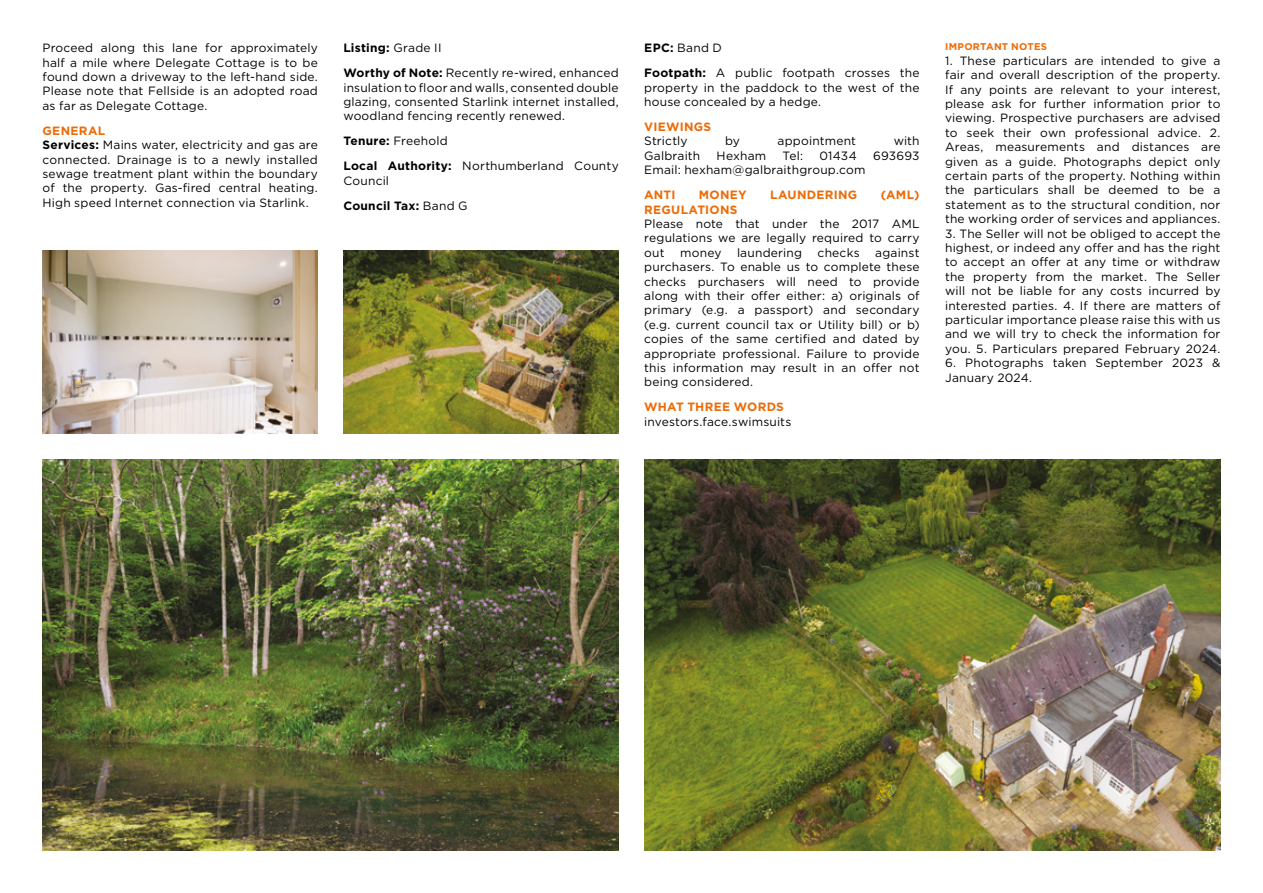
<style>
.page{position:relative;width:1263px;height:893px;background:#fff}
.page>*{position:absolute;margin:0;border:0;box-sizing:border-box;transform-origin:0 0}
.t1{font:12px/14.4px "Gotham";letter-spacing:.015em;color:#000}
.t2{font:700 12px "Gotham";letter-spacing:.025em;color:#ed6b06}
.t3{font:700 9.75px "Gotham";letter-spacing:.03em;color:#ed6b06}
.s1{font-weight:700;color:#ed6b06}
.s2{font-weight:700}
</style>
<div class="page">
<img style="left:343px;top:251px;width:276px;height:183px">
<img style="left:43px;top:459px;width:576px;height:391px">
<img style="left:644px;top:459px;width:576px;height:391px">
<img style="left:43px;top:251px;width:275px;height:183px">
<p class="t1" style="left:43px;top:40px;width:277px;text-align:justify">Proceed along this lane for approximately half a mile where Delegate Cottage is to be found down a driveway to the left-hand side.<br>Please note that Fellside is an adopted road as far as Delegate Cottage.</p>
<p class="t1" style="left:43px;top:123px;width:277px"><span class="s1">GENERAL<br></span><span class="s2">Services:</span> Mains water, electricity and gas are connected. Drainage is to a newly installed sewage treatment plant within the boundary of the property. Gas-fired central heating.<br>High speed Internet connection via Starlink.</p>
<p class="t1" style="left:343px;top:35px;width:277px;line-height:25px"><span class="s2">Listing:</span> Grade II<br><span class="s2">Worthy of Note:</span> Recently re-wired, enhanced</p>
<p class="t1" style="left:343px;top:80px;width:277px;text-align:justify">insulation to floor and walls, consented double glazing, consented Starlink internet installed, woodland fencing recently renewed.</p>
<p class="t1" style="left:343px;top:128px;width:277px;line-height:25px"><span class="s2">Tenure:</span> Freehold<br><span class="s2">Local Authority:</span> Northumberland County</p>
<p class="t1" style="left:343px;top:168px;width:126px;line-height:25px">Council<br><span class="s2">Council Tax:</span> Band G</p>
<p class="t1" style="left:644px;top:35px;width:277px;line-height:25px"><span class="s2">EPC:</span> Band D<br><span class="s2">Footpath:</span> A public footpath crosses the</p>
<p class="t1" style="left:644px;top:80px;width:277px">property in the paddock to the west of the house concealed by a hedge.</p>
<p class="t2" style="left:644px;top:119px;width:68px">VIEWINGS</p>
<p class="t1" style="left:644px;top:134px;width:45px">Strictly</p>
<p class="t1" style="left:725px;top:134px;width:16px">by</p>
<p class="t1" style="left:778px;top:134px;width:80px">appointment</p>
<p class="t1" style="left:894px;top:134px;width:27px">with</p>
<p class="t1" style="left:644px;top:148px;width:57px">Galbraith</p>
<p class="t1" style="left:716px;top:148px;width:51px">Hexham</p>
<p class="t1" style="left:782px;top:148px;width:22px">Tel:</p>
<p class="t1" style="left:819px;top:148px;width:39px">01434</p>
<p class="t1" style="left:873px;top:148px;width:48px">693693</p>
<p class="t1" style="left:644px;top:162px;width:223px">Email: hexham@galbraithgroup.com</p>
<p class="t2" style="left:644px;top:187px;width:33px">ANTI</p>
<p class="t2" style="left:699px;top:187px;width:50px">MONEY</p>
<p class="t2" style="left:770px;top:187px;width:89px">LAUNDERING</p>
<p class="t2" style="left:881px;top:187px;width:40px">(AML)</p>
<p class="t2" style="left:644px;top:201px;width:95px">REGULATIONS</p>
<p class="t1" style="left:644px;top:216px;width:277px;text-align:justify">Please note that under the 2017 AML regulations we are legally required to carry out</p>
<p class="t1" style="left:680px;top:245px;width:43px">money</p>
<p class="t1" style="left:737px;top:245px;width:67px">laundering</p>
<p class="t1" style="left:818px;top:245px;width:44px">checks</p>
<p class="t1" style="left:644px;top:245px;width:277px;text-align:justify;text-indent:231px">against purchasers. To enable us to complete these checks purchasers will need to provide along with their offer either: a) originals of primary (e.g. a passport) and secondary (e.g. current council tax or Utility bill) or b) copies of the same certified and dated by appropriate professional. Failure to provide this information may result in an offer not being considered.</p>
<p class="t2" style="left:644px;top:399px;width:141px">WHAT THREE WORDS</p>
<p class="t1" style="left:644px;top:414px;width:149px">investors.face.swimsuits</p>
<p class="t3" style="left:945px;top:40px;width:104px">IMPORTANT NOTES</p>
<p class="t1" style="left:945px;top:53px;width:277px;text-align:justify">1. These particulars are intended to give a fair and overall description of the property.<br>If any points are relevant to your interest, please ask for further information prior to viewing. Prospective purchasers are advised to seek their own professional advice. 2.<br>Areas, measurements and distances are given as a guide. Photographs depict only certain parts of the property. Nothing within the particulars shall be deemed to be a statement as to the structural condition, nor the working order of services and appliances.</p>
<p class="t1" style="left:945px;top:226px;width:277px;text-align:justify">3. The Seller will not be obliged to accept the highest, or indeed any offer and has the right to accept an offer at any time or withdraw the property from the market. The Seller will not be liable for any costs incurred by interested parties. 4. If there are matters of particular importance please raise this with us and we will try to check the information for you. 5. Particulars prepared February 2024.</p>
<p class="t1" style="left:945px;top:355px;width:277px">6. Photographs taken September 2023 &amp;<br>January 2024.</p>
</div>
